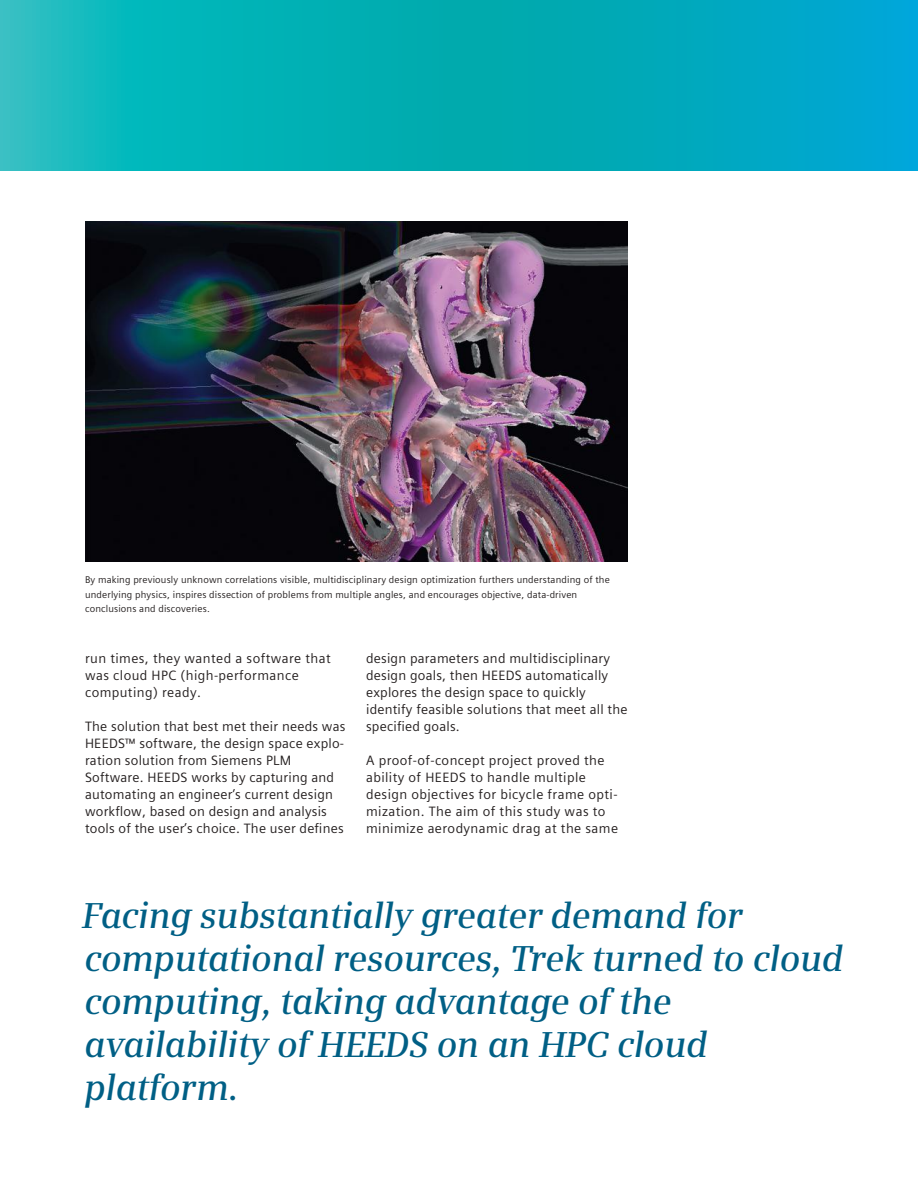
<style>
.page{position:relative;width:918px;height:1188px;background:#fff}
.page>*{position:absolute;margin:0;border:0;box-sizing:border-box;transform-origin:0 0}
.t1{font:italic 600 36px/43.2px "Siemens Serif";letter-spacing:-.01em;color:#005f85}
.t2{font:13.5px/17px "Siemens Sans Global";letter-spacing:.015em;color:#241f1f}
.t3{font:9.75px/14.7px "Siemens Sans Global";letter-spacing:.015em;color:#241f1f}
</style>
<div class="page">
<svg style="left:0;top:0;width:918px;height:170px;background:#04aebb"></svg>
<img style="left:85px;top:221px;width:543px;height:340px">
<p class="t3" style="left:85px;top:572px;width:526px">By making previously unknown correlations visible, multidisciplinary design optimization furthers understanding of the underlying physics, inspires dissection of problems from multiple angles, and encourages objective, data-driven conclusions and discoveries.</p>
<p class="t2" style="left:85px;top:650px;width:247px">run times, they wanted a software that was cloud HPC (high-performance computing) ready.</p>
<p class="t2" style="left:85px;top:718px;width:262px">The solution that best met their needs was HEEDS™ software, the design space explo&shy;ration solution from Siemens PLM Software. HEEDS works by capturing and automating an engineer’s current design workflow, based on design and analysis tools of the user’s choice. The user defines</p>
<p class="t2" style="left:366px;top:650px;width:263px">design parameters and multidisciplinary design goals, then HEEDS automatically explores the design space to quickly identify feasible solutions that meet all the specified goals.</p>
<p class="t2" style="left:366px;top:752px;width:254px">A proof-of-concept project proved the ability of HEEDS to handle multiple design objectives for bicycle frame opti&shy;mization. The aim of this study was to minimize aerodynamic drag at the same</p>
<h1 class="t1" style="left:82px;top:893px;width:763px">Facing substantially greater demand for computational resources, Trek turned to cloud computing, taking advantage of the availability of HEEDS on an HPC cloud platform.</h1>
</div>
